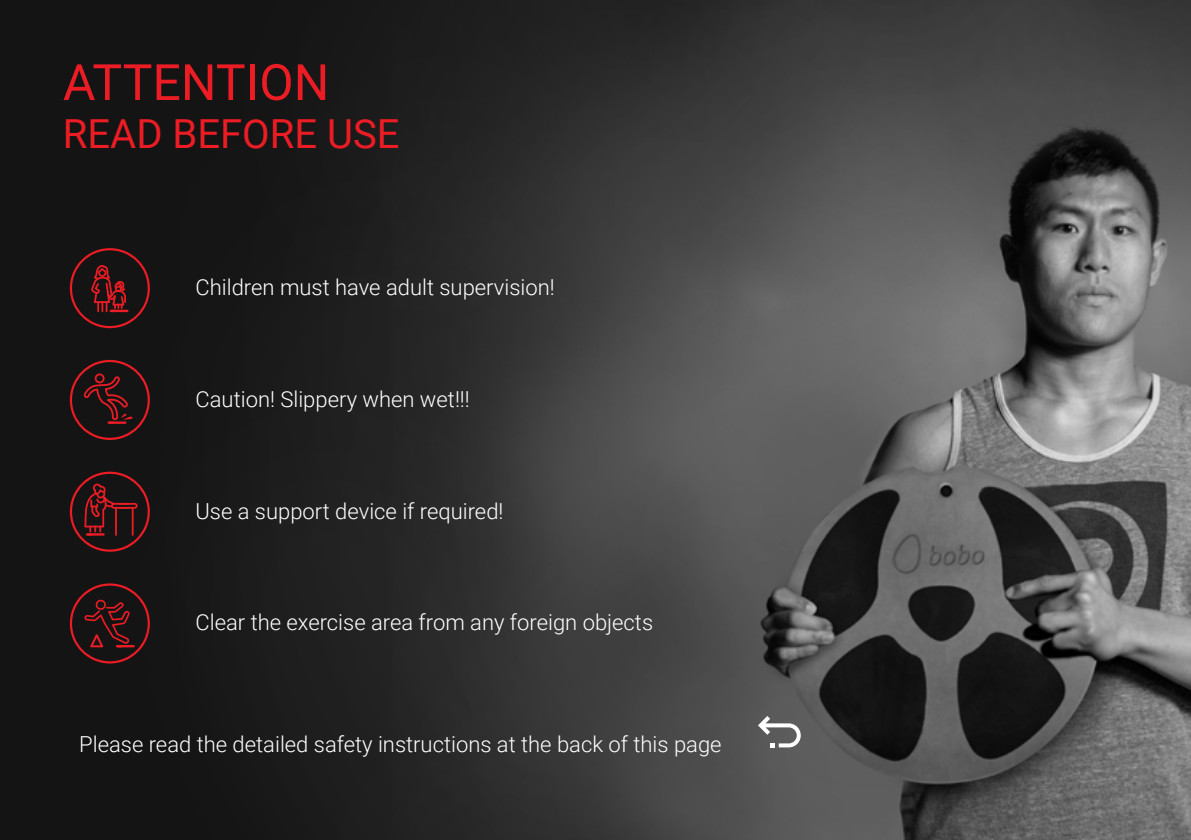
<style>
.page{position:relative;width:1191px;height:840px;background:#fff}
.page>*{position:absolute;margin:0;border:0;box-sizing:border-box;transform-origin:0 0}
.t1{font:50px "Roboto";color:#ec1c24}
.t2{font:40px "Roboto";color:#ec1c24}
.t3{font:300 22px "Roboto";color:#fff}
</style>
<div class="page">
<img style="left:0;top:0;width:1191px;height:839px">
<svg style="left:70px;top:248px;width:80px;height:80px;background:#391516"></svg>
<svg style="left:70px;top:360px;width:80px;height:79px;background:#351516"></svg>
<svg style="left:70px;top:583px;width:80px;height:80px;background:#351516"></svg>
<svg style="left:70px;top:471px;width:80px;height:80px;background:#3a1516"></svg>
<svg style="left:758px;top:715px;width:42px;height:32px"></svg>
<h1 class="t1" style="left:63px;top:47px;width:268px">ATTENTION</h1>
<h2 class="t2" style="left:63px;top:106px;width:338px">READ BEFORE USE</h2>
<p class="t3" style="left:195px;top:272px;width:361px">Children must have adult supervision!</p>
<p class="t3" style="left:195px;top:383px;width:276px">Caution! Slippery when wet!!!</p>
<p class="t3" style="left:195px;top:495px;width:309px">Use a support device if required!</p>
<p class="t3" style="left:195px;top:607px;width:459px">Clear the exercise area from any foreign objects</p>
<p class="t3" style="left:79px;top:728px;width:644px">Please read the detailed safety instructions at the back of this page</p>
</div>
